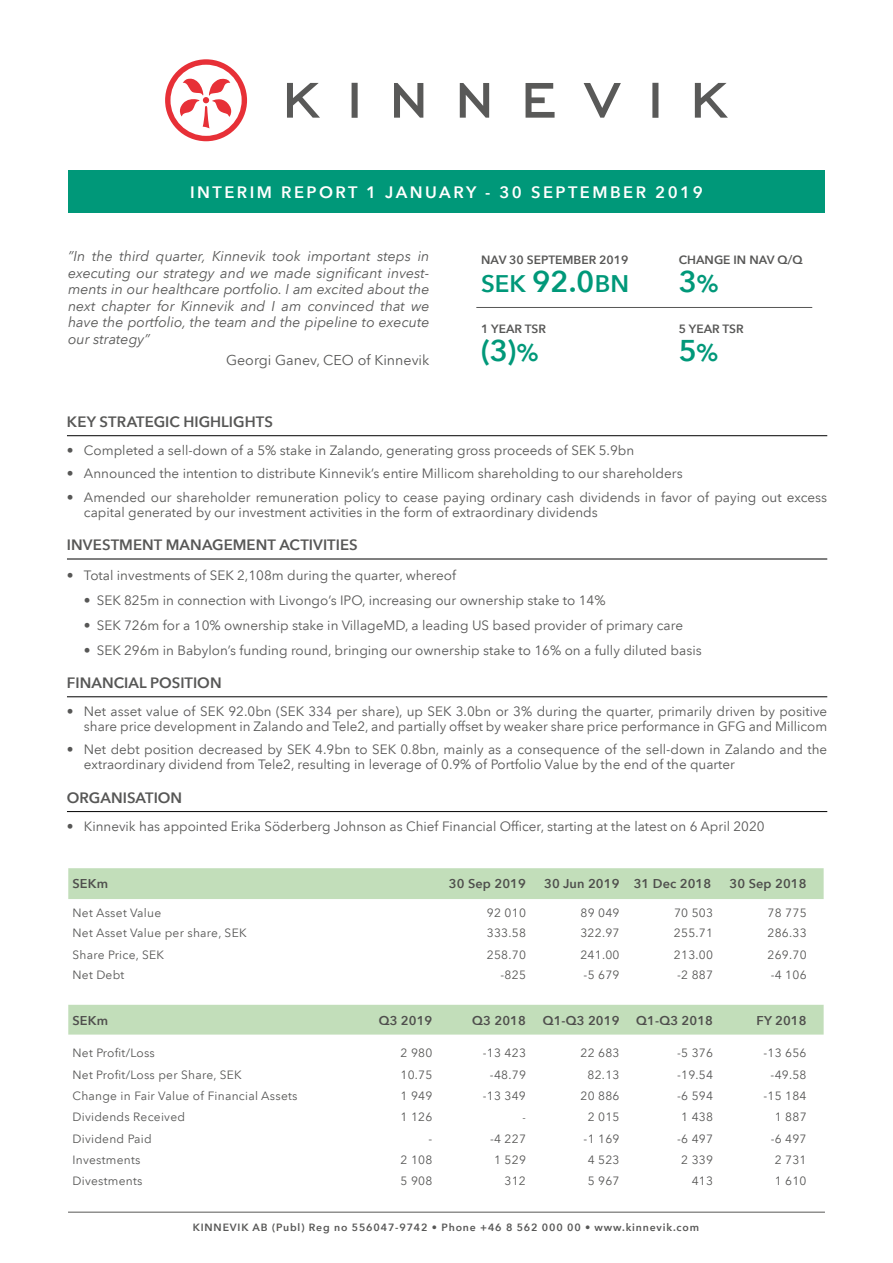
<style>
.page{position:relative;width:893px;height:1263px;background:#fff}
.page>*{position:absolute;margin:0;border:0;box-sizing:border-box;transform-origin:0 0}
.t1{font:600 30px "Avenir Next LT Pro";color:#009879}
.t2{font:600 24px "Avenir Next LT Pro";color:#009879}
.t3{font:600 16.5px "Avenir Next LT Pro";letter-spacing:.15em;color:#fff}
.t4{font:600 15px "Avenir Next LT Pro";color:#575756}
.t5{font:italic 14.25px/16.5px "Avenir Next LT Pro";color:#575756;text-align:justify}
.t6{font:14.25px "Avenir Next LT Pro";color:#575756}
.t7{font:13.5px/15px "Avenir Next LT Pro";color:#575756}
.t8{font:600 12.75px "Avenir Next LT Pro";letter-spacing:.01em;color:#4f4f4d}
.t9{font:12px "Avenir Next LT Pro";letter-spacing:.02em;color:#575756}
.t10{font:600 12px "Avenir Next LT Pro";color:#575756}
.t11{font:600 10.5px "Avenir Next LT Pro";letter-spacing:.08em;color:#575756}
.t12{font:10.5px "Avenir Next LT Pro";color:#575756}
.s1{font-size:30px}
.s2{font-size:24px}
</style>
<div class="page">
<div style="left:68px;top:170px;width:757px;height:43px;background:#009879"></div>
<hr style="left:68px;top:1212px;width:757px;height:1px;background:#575756">
<svg style="left:68px;top:868px;width:756px;height:166px"></svg>
<hr style="left:67px;top:435px;width:760px;height:1px;background:#000">
<hr style="left:67px;top:559px;width:760px;height:1px;background:#000">
<hr style="left:67px;top:696px;width:760px;height:1px;background:#000">
<hr style="left:67px;top:811px;width:760px;height:1px;background:#000">
<hr style="left:476px;top:307px;width:336px;height:1px;background:#575756">
<svg style="left:165px;top:59px;width:82px;height:82px"></svg>
<svg style="left:287px;top:83px;width:441px;height:35px"></svg>
<p class="t3" style="left:190px;top:182px;width:514px">INTERIM REPORT 1 JANUARY - 30 SEPTEMBER 2019</p>
<p class="t5" style="left:68px;top:248px;width:363px">”In the third quarter, Kinnevik took important steps in executing our strategy and we made significant invest&shy;ments in our healthcare portfolio. I am excited about the next chapter for Kinnevik and I am convinced that we have the portfolio, the team and the pipeline to execute our strategy”</p>
<p class="t6" style="left:226px;top:351px;width:205px">Georgi Ganev, CEO of Kinnevik</p>
<p class="t10" style="left:481px;top:252px;width:149px">NAV 30 SEPTEMBER 2019</p>
<p class="t10" style="left:679px;top:252px;width:125px">CHANGE IN NAV Q/Q</p>
<h2 class="t2" style="left:481px;top:269px;width:149px">SEK <span class="s1">92.0</span>BN</h2>
<h1 class="t1" style="left:679px;top:263px;width:41px">3<span class="s2">%</span></h1>
<p class="t10" style="left:481px;top:321px;width:66px">1 YEAR TSR</p>
<p class="t10" style="left:679px;top:321px;width:66px">5 YEAR TSR</p>
<h1 class="t1" style="left:679px;top:332px;width:41px">5<span class="s2">%</span></h1>
<h1 class="t1" style="left:481px;top:332px;width:59px">(3)<span class="s2">%</span></h1>
<p class="t4" style="left:67px;top:412px;width:207px">KEY STRATEGIC HIGHLIGHTS</p>
<p class="t7" style="left:67px;top:442px;width:569px">• Completed a sell-down of a 5% stake in Zalando, generating gross proceeds of SEK 5.9bn</p>
<p class="t7" style="left:67px;top:466px;width:617px">• Announced the intention to distribute Kinnevik’s entire Millicom shareholding to our shareholders</p>
<p class="t7" style="left:84px;top:489px;width:745px;text-indent:-17px">• Amended our shareholder remuneration policy to cease paying ordinary cash dividends in favor of paying out excess capital generated by our investment activities in the form of extraordinary dividends</p>
<p class="t4" style="left:67px;top:536px;width:292px">INVESTMENT MANAGEMENT ACTIVITIES</p>
<p class="t7" style="left:67px;top:567px;width:391px">• Total investments of SEK 2,108m during the quarter, whereof</p>
<p class="t7" style="left:84px;top:592px;width:523px">• SEK 825m in connection with Livongo’s IPO, increasing our ownership stake to 14%</p>
<p class="t7" style="left:84px;top:617px;width:601px">• SEK 726m for a 10% ownership stake in VillageMD, a leading US based provider of primary care</p>
<p class="t7" style="left:84px;top:642px;width:619px">• SEK 296m in Babylon’s funding round, bringing our ownership stake to 16% on a fully diluted basis</p>
<p class="t4" style="left:67px;top:673px;width:156px">FINANCIAL POSITION</p>
<p class="t7" style="left:67px;top:703px;width:762px;text-align:right">• Net asset value of SEK 92.0bn (SEK 334 per share), up SEK 3.0bn or 3% during the quarter, primarily driven by positive share price development in Zalando and Tele2, and partially offset by weaker share price performance in GFG and Millicom</p>
<p class="t7" style="left:84px;top:742px;width:745px;text-indent:-17px">• Net debt position decreased by SEK 4.9bn to SEK 0.8bn, mainly as a consequence of the sell-down in Zalando and the extraordinary dividend from Tele2, resulting in leverage of 0.9% of Portfolio Value by the end of the quarter</p>
<p class="t4" style="left:67px;top:788px;width:117px">ORGANISATION</p>
<p class="t7" style="left:67px;top:818px;width:699px">• Kinnevik has appointed Erika Söderberg Johnson as Chief Financial Officer, starting at the latest on 6 April 2020</p>
<p class="t8" style="left:73px;top:876px;width:37px">SEKm</p>
<p class="t8" style="left:449px;top:876px;width:79px">30 Sep 2019</p>
<p class="t8" style="left:544px;top:876px;width:169px">30 Jun 2019 31 Dec 2018</p>
<p class="t8" style="left:730px;top:876px;width:79px">30 Sep 2018</p>
<p class="t9" style="left:73px;top:905px;width:90px">Net Asset Value</p>
<p class="t9" style="left:487px;top:905px;width:40px">92 010</p>
<p class="t9" style="left:580px;top:905px;width:40px">89 049</p>
<p class="t9" style="left:674px;top:905px;width:40px">70 503</p>
<p class="t9" style="left:768px;top:905px;width:40px">78 775</p>
<p class="t9" style="left:73px;top:925px;width:176px">Net Asset Value per share, SEK</p>
<p class="t9" style="left:487px;top:925px;width:41px">333.58</p>
<p class="t9" style="left:580px;top:925px;width:41px">322.97</p>
<p class="t9" style="left:674px;top:925px;width:41px">255.71</p>
<p class="t9" style="left:767px;top:925px;width:41px">286.33</p>
<p class="t9" style="left:73px;top:947px;width:93px">Share Price, SEK</p>
<p class="t9" style="left:487px;top:947px;width:41px">258.70</p>
<p class="t9" style="left:580px;top:947px;width:41px">241.00</p>
<p class="t9" style="left:674px;top:947px;width:41px">213.00</p>
<p class="t9" style="left:767px;top:947px;width:41px">269.70</p>
<p class="t9" style="left:73px;top:967px;width:53px">Net Debt</p>
<p class="t9" style="left:500px;top:967px;width:27px">-825</p>
<p class="t9" style="left:584px;top:967px;width:37px">-5 679</p>
<p class="t9" style="left:677px;top:967px;width:37px">-2 887</p>
<p class="t9" style="left:771px;top:967px;width:37px">-4 106</p>
<p class="t8" style="left:73px;top:1012px;width:37px">SEKm</p>
<p class="t8" style="left:379px;top:1012px;width:55px">Q3 2019</p>
<p class="t8" style="left:472px;top:1012px;width:55px">Q3 2018</p>
<p class="t8" style="left:543px;top:1012px;width:78px">Q1-Q3 2019</p>
<p class="t8" style="left:636px;top:1012px;width:78px">Q1-Q3 2018</p>
<p class="t8" style="left:757px;top:1012px;width:51px">FY 2018</p>
<p class="t9" style="left:73px;top:1046px;width:84px">Net Profit/Loss</p>
<p class="t9" style="left:401px;top:1046px;width:33px">2 980</p>
<p class="t9" style="left:483px;top:1046px;width:45px">-13 423</p>
<p class="t9" style="left:580px;top:1046px;width:40px">22 683</p>
<p class="t9" style="left:677px;top:1046px;width:37px">-5 376</p>
<p class="t9" style="left:763px;top:1046px;width:45px">-13 656</p>
<p class="t9" style="left:73px;top:1067px;width:171px">Net Profit/Loss per Share, SEK</p>
<p class="t9" style="left:400px;top:1067px;width:33px">10.75</p>
<p class="t9" style="left:490px;top:1067px;width:37px">-48.79</p>
<p class="t9" style="left:588px;top:1067px;width:33px">82.13</p>
<p class="t9" style="left:677px;top:1067px;width:37px">-19.54</p>
<p class="t9" style="left:771px;top:1067px;width:37px">-49.58</p>
<p class="t9" style="left:73px;top:1088px;width:227px">Change in Fair Value of Financial Assets</p>
<p class="t9" style="left:401px;top:1088px;width:33px">1 949</p>
<p class="t9" style="left:483px;top:1088px;width:45px">-13 349</p>
<p class="t9" style="left:580px;top:1088px;width:40px">20 886</p>
<p class="t9" style="left:677px;top:1088px;width:37px">-6 594</p>
<p class="t9" style="left:763px;top:1088px;width:45px">-15 184</p>
<p class="t9" style="left:72px;top:1109px;width:114px">Dividends Received</p>
<p class="t9" style="left:401px;top:1109px;width:33px">1 126</p>
<p class="t12" style="left:523px;top:1111px;width:5px">-</p>
<p class="t9" style="left:588px;top:1109px;width:33px">2 015</p>
<p class="t9" style="left:681px;top:1109px;width:33px">1 438</p>
<p class="t9" style="left:775px;top:1109px;width:33px">1 887</p>
<p class="t9" style="left:73px;top:1131px;width:81px">Dividend Paid</p>
<p class="t9" style="left:429px;top:1131px;width:5px">-</p>
<p class="t9" style="left:490px;top:1131px;width:37px">-4 227</p>
<p class="t9" style="left:584px;top:1131px;width:37px">-1 169</p>
<p class="t9" style="left:677px;top:1131px;width:37px">-6 497</p>
<p class="t9" style="left:771px;top:1131px;width:37px">-6 497</p>
<p class="t9" style="left:73px;top:1152px;width:69px">Investments</p>
<p class="t9" style="left:401px;top:1152px;width:33px">2 108</p>
<p class="t9" style="left:494px;top:1152px;width:33px">1 529</p>
<p class="t9" style="left:588px;top:1152px;width:33px">4 523</p>
<p class="t9" style="left:681px;top:1152px;width:33px">2 339</p>
<p class="t9" style="left:775px;top:1152px;width:33px">2 731</p>
<p class="t9" style="left:73px;top:1173px;width:71px">Divestments</p>
<p class="t9" style="left:401px;top:1173px;width:33px">5 908</p>
<p class="t9" style="left:505px;top:1173px;width:23px">312</p>
<p class="t9" style="left:588px;top:1173px;width:33px">5 967</p>
<p class="t9" style="left:692px;top:1173px;width:23px">413</p>
<p class="t9" style="left:775px;top:1173px;width:33px">1 610</p>
<p class="t11" style="left:193px;top:1221px;width:508px">KINNEVIK AB (Publ) Reg no 556047-9742 • Phone +46 8 562 000 00 • www.kinnevik.com</p>
</div>
